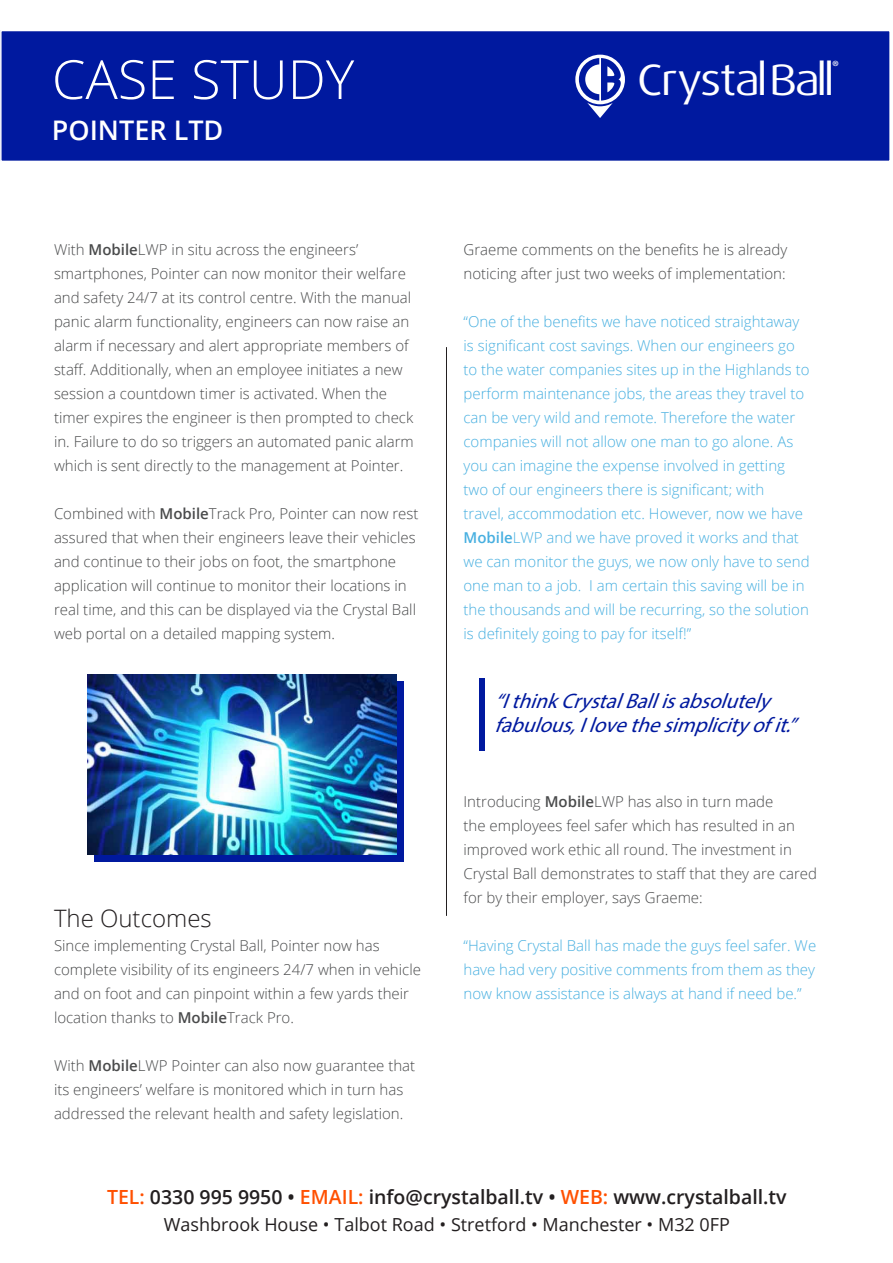
<style>
.page{position:relative;width:893px;height:1263px;background:#fff}
.page>*{position:absolute;margin:0;border:0;box-sizing:border-box;transform-origin:0 0}
.t1{font:300 54px "Open Sans";color:#fff}
.t2{font:expanded 43.95px "Dax OT";letter-spacing:-.035em;color:#fff}
.t3{font:600 27px "Open Sans";color:#fff}
.t4{font:300 24px "Open Sans";color:#231f20}
.t5{font:italic 21px/24px "Myriad Pro";color:#00199f}
.t6{font:600 19.5px "Open Sans";color:#231f20}
.t7{font:18px "Open Sans";color:#231f20}
.t8{font:16.5px "Myriad Pro";color:#fff}
.t9{font:300 15px/24px "Open Sans";color:#494a4b}
.t10{font:300 15px/24px "Open Sans";color:#47afe0}
.s1{font-weight:600}
.s2{color:#ff5000}
</style>
<div class="page">
<hr style="left:446px;top:347px;width:1px;height:569px;background:#231f20">
<div style="left:1px;top:31px;width:889px;height:130px;background:#00199f"></div>
<div style="left:0;top:30px;width:891px;height:132px;border:2px solid #fff"></div>
<div style="left:479px;top:679px;width:6px;height:72px;background:#00199f"></div>
<svg style="left:575px;top:55px;width:50px;height:63px"></svg>
<div style="left:95px;top:681px;width:309px;height:180px;background:linear-gradient(to right,#00199f,#00199f)"></div>
<img style="left:87px;top:674px;width:309px;height:180px">
<p class="t1" style="left:52px;top:42px;width:304px">CASE STUDY</p>
<p class="t3" style="left:52px;top:112px;width:173px">POINTER LTD</p>
<p class="t9" style="left:54px;top:237px;width:361px">With <span class="s1">Mobile</span>LWP in situ across the engineers’ smartphones, Pointer can now monitor their welfare and safety 24/7 at its control centre. With the manual panic alarm functionality, engineers can now raise an alarm if necessary and alert appropriate members of staff. Additionally, when an employee initiates a new session a countdown timer is activated. When the timer expires the engineer is then prompted to check in. Failure to do so triggers an automated panic alarm which is sent directly to the management at Pointer.</p>
<p class="t9" style="left:54px;top:501px;width:366px">Combined with <span class="s1">Mobile</span>Track Pro, Pointer can now rest assured that when their engineers leave their vehicles and continue to their jobs on foot, the smartphone application will continue to monitor their locations in real time, and this can be displayed via the Crystal Ball web portal on a detailed mapping system.</p>
<p class="t4" style="left:54px;top:902px;width:159px">The Outcomes</p>
<p class="t9" style="left:54px;top:933px;width:368px">Since implementing Crystal Ball, Pointer now has complete visibility of its engineers 24/7 when in vehicle and on foot and can pinpoint within a few yards their location thanks to <span class="s1">Mobile</span>Track Pro.</p>
<p class="t9" style="left:54px;top:1053px;width:363px">With <span class="s1">Mobile</span>LWP Pointer can also now guarantee that its engineers’ welfare is monitored which in turn has addressed the relevant health and safety legislation.</p>
<p class="t2" style="left:637px;top:52px;width:199px">CrystalBall</p>
<p class="t8" style="left:832px;top:56px;width:8px">®</p>
<p class="t9" style="left:463px;top:237px;width:325px">Graeme comments on the benefits he is already noticing after just two weeks of implementation:</p>
<p class="t10" style="left:463px;top:309px;width:348px">“One of the benefits we have noticed straightaway is significant cost savings. When our engineers go to the water companies sites up in the Highlands to perform maintenance jobs, the areas they travel to can be very wild and remote. Therefore the water companies will not allow one man to go alone. As you can imagine the expense involved in getting two of our engineers there is significant; with<br>travel, accommodation etc. However, now we have <span class="s1">Mobile</span>LWP and we have proved it works and that we can monitor the guys, we now only have to send one man to a job. I am certain this saving will be in the thousands and will be recurring, so the solution is definitely going to pay for itself!”</p>
<p class="t5" style="left:494px;top:689px;width:311px">“IthinkCrystalBallisabsolutely fabulous,Ilovethesimplicityofit.”</p>
<p class="t9" style="left:463px;top:789px;width:355px">Introducing <span class="s1">Mobile</span>LWP has also in turn made<br>the employees feel safer which has resulted in an improved work ethic all round. The investment in Crystal Ball demonstrates to staff that they are cared for by their employer, says Graeme:</p>
<p class="t10" style="left:463px;top:933px;width:354px;text-align:justify">“Having Crystal Ball has made the guys feel safer. We have had very positive comments from them as they now know assistance is always at hand if need be.”</p>
<p class="t6" style="left:107px;top:1183px;width:681px"><span class="s2">TEL:</span> 0330 995 9950 • <span class="s2">EMAIL:</span> info@crystalball.tv • <span class="s2">WEB:</span> www.crystalball.tv</p>
<p class="t7" style="left:164px;top:1212px;width:568px">Washbrook House • Talbot Road • Stretford • Manchester • M32 0FP</p>
</div>
